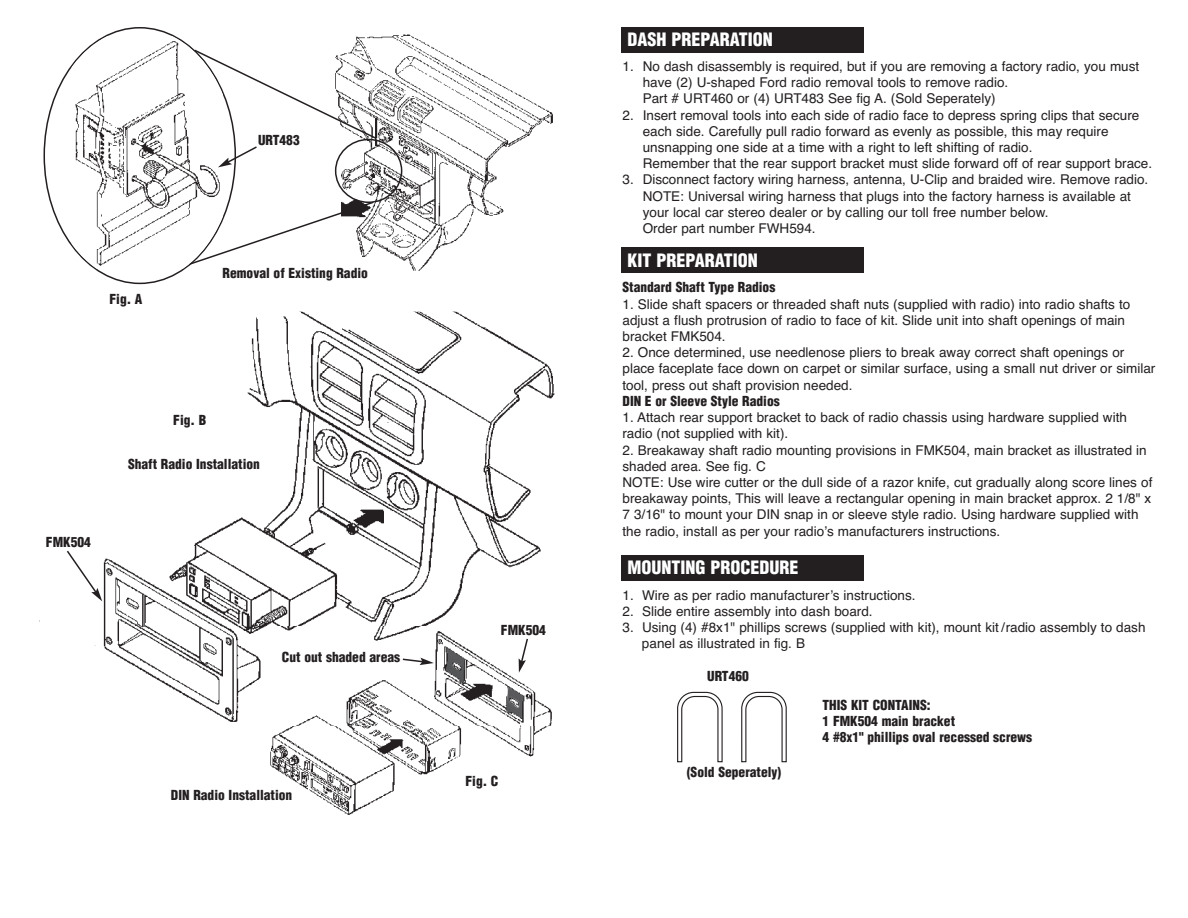
<style>
.page{position:relative;width:1188px;height:918px;background:#fff}
.page>*{position:absolute;margin:0;border:0;box-sizing:border-box;transform-origin:0 0}
.t1{font:900 condensed 18px "Helvetica";color:#fff}
.t2{font:13.5px/16.2px "Helvetica";color:#231f20}
.t3{font:900 condensed 13.5px/16.2px "Helvetica";color:#231f20}
</style>
<div class="page">
<img style="left:102px;top:312px;width:453px;height:410px">
<img style="left:266px;top:627px;width:287px;height:188px">
<svg style="left:44px;top:27px;width:141px;height:257px"></svg>
<img style="left:72px;top:36px;width:121px;height:233px">
<img style="left:353px;top:34px;width:200px;height:237px">
<svg style="left:67px;top:551px;width:35px;height:50px"></svg>
<svg style="left:519px;top:637px;width:10px;height:36px"></svg>
<svg style="left:401px;top:658px;width:33px;height:7px"></svg>
<svg style="left:677px;top:692px;width:46px;height:71px"></svg>
<svg style="left:741px;top:692px;width:46px;height:71px"></svg>
<div style="left:621px;top:27px;width:243px;height:25px;background:#231f20"></div>
<div style="left:621px;top:248px;width:243px;height:25px;background:#231f20"></div>
<div style="left:621px;top:555px;width:243px;height:25px;background:#231f20"></div>
<svg style="left:188px;top:48px;width:214px;height:218px"></svg>
<svg style="left:39px;top:612px;width:144px;height:110px"></svg>
<p class="t3" style="left:258px;top:132px;width:43px">URT483</p>
<p class="t3" style="left:110px;top:291px;width:34px">Fig. A</p>
<p class="t3" style="left:223px;top:266px;width:147px">Removal of Existing Radio</p>
<p class="t3" style="left:46px;top:534px;width:47px">FMK504</p>
<p class="t3" style="left:173px;top:413px;width:34px">Fig. B</p>
<p class="t3" style="left:128px;top:457px;width:133px">Shaft Radio Installation</p>
<p class="t3" style="left:282px;top:649px;width:120px">Cut out shaded areas</p>
<p class="t3" style="left:171px;top:787px;width:123px">DIN Radio Installation</p>
<p class="t3" style="left:501px;top:622px;width:47px">FMK504</p>
<p class="t3" style="left:466px;top:773px;width:34px">Fig. C</p>
<h1 class="t1" style="left:627px;top:30px;width:147px">DASH PREPARATION</h1>
<p class="t2" style="left:643px;top:58px;width:498px;text-indent:-20px">1. No dash disassembly is required, but if you are removing a factory radio, you must have (2) U-shaped Ford radio removal tools to remove radio.<br>Part # URT460 or (4) URT483 See fig A. (Sold Seperately)</p>
<p class="t2" style="left:643px;top:107px;width:511px;text-indent:-20px">2. Insert removal tools into each side of radio face to depress spring clips that secure each side. Carefully pull radio forward as evenly as possible, this may require unsnapping one side at a time with a right to left shifting of radio.<br>Remember that the rear support bracket must slide forward off of rear support brace.</p>
<p class="t2" style="left:643px;top:172px;width:507px;text-indent:-20px">3. Disconnect factory wiring harness, antenna, U-Clip and braided wire. Remove radio.<br>NOTE: Universal wiring harness that plugs into the factory harness is available at your local car stereo dealer or by calling our toll free number below.<br>Order part number FWH594.</p>
<h1 class="t1" style="left:627px;top:250px;width:132px">KIT PREPARATION</h1>
<p class="t3" style="left:622px;top:280px;width:154px">Standard Shaft Type Radios</p>
<p class="t2" style="left:622px;top:296px;width:509px">1. Slide shaft spacers or threaded shaft nuts (supplied with radio) into radio shafts to adjust a flush protrusion of radio to face of kit. Slide unit into shaft openings of main bracket FMK504.</p>
<p class="t2" style="left:622px;top:344px;width:534px">2. Once determined, use needlenose pliers to break away correct shaft openings or place faceplate face down on carpet or similar surface, using a small nut driver or similar tool, press out shaft provision needed.</p>
<p class="t3" style="left:622px;top:393px;width:159px">DIN E or Sleeve Style Radios</p>
<p class="t2" style="left:622px;top:409px;width:506px">1. Attach rear support bracket to back of radio chassis using hardware supplied with radio (not supplied with kit).</p>
<p class="t2" style="left:622px;top:442px;width:531px">2. Breakaway shaft radio mounting provisions in FMK504, main bracket as illustrated in shaded area. See fig. C<br>NOTE: Use wire cutter or the dull side of a razor knife, cut gradually along score lines of breakaway points, This will leave a rectangular opening in main bracket approx. 2 1/8" x 7 3/16" to mount your DIN snap in or sleeve style radio. Using hardware supplied with the radio, install as per your radioʼs manufacturers instructions.</p>
<h1 class="t1" style="left:627px;top:558px;width:173px">MOUNTING PROCEDURE</h1>
<p class="t2" style="left:622px;top:587px;width:295px">1. Wire as per radio manufacturerʼs instructions.</p>
<p class="t2" style="left:622px;top:603px;width:252px">2. Slide entire assembly into dash board.</p>
<p class="t2" style="left:642px;top:619px;width:505px;text-indent:-19px">3. Using (4) #8x1" phillips screws (supplied with kit), mount kit /radio assembly to dash panel as illustrated in fig. B</p>
<p class="t3" style="left:707px;top:668px;width:43px">URT460</p>
<p class="t3" style="left:687px;top:764px;width:96px">(Sold Seperately)</p>
<p class="t3" style="left:823px;top:697px;width:211px">THIS KIT CONTAINS:<br>1 FMK504 main bracket<br>4 #8x1" phillips oval recessed screws</p>
</div>
